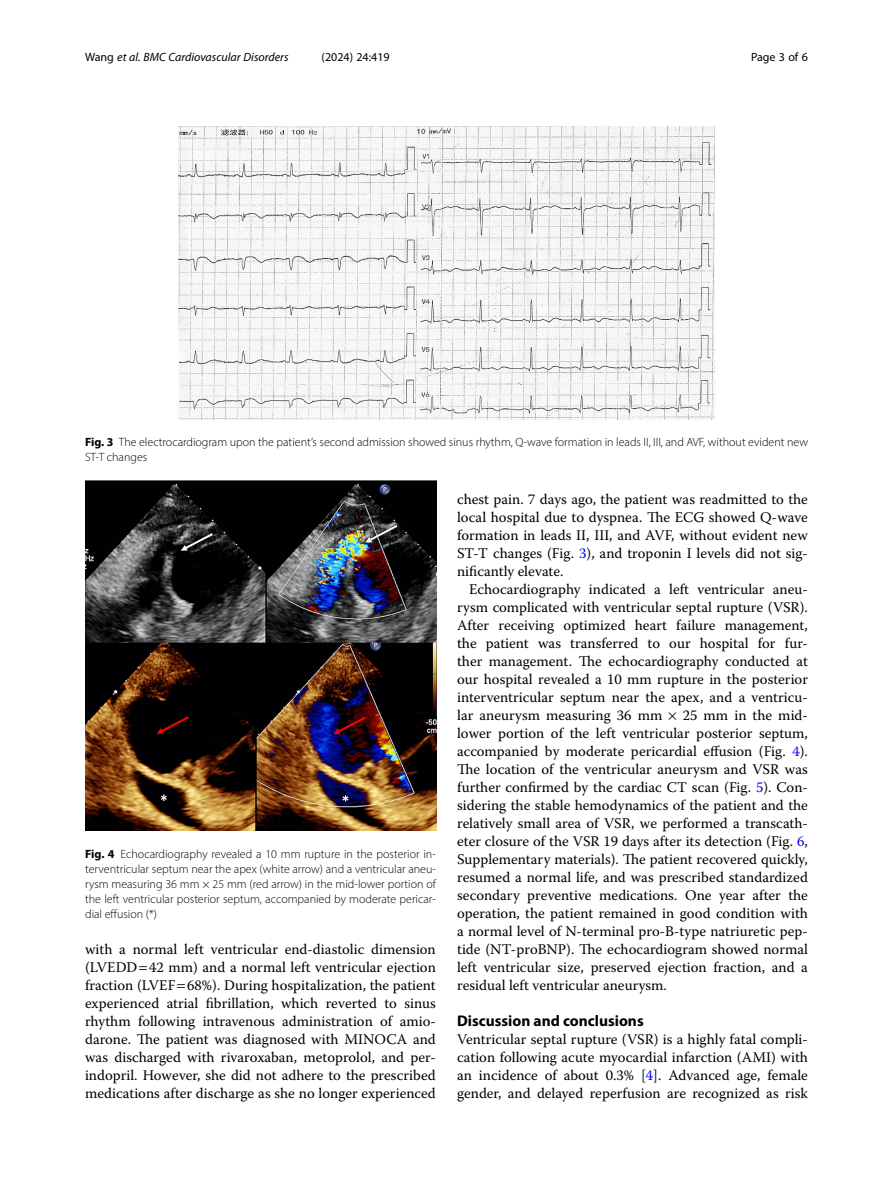
<style>
.page{position:relative;width:893px;height:1191px;background:#fff}
.page>*{position:absolute;margin:0;border:0;box-sizing:border-box;transform-origin:0 0}
.Head_1{font:700 15.45px "Myriad Pro";color:#000}
.Body_Text_Indent{font:14.7px/18px "Warnock Pro";color:#000;text-align:justify}
.Body_Text{font:14.7px/18px "Warnock Pro";color:#000;text-align:justify}
.Figure_Caption{font:300 12px/15px "Myriad Pro";color:#000;text-align:justify}
.t1{font:italic 12px "Myriad Pro";color:#000}
.t2{font:12px "Myriad Pro";color:#000}
.s1{font-style:normal}
.s2{font-weight:700}
.s3{color:#00f}
</style>
<div class="page">
<img style="left:85px;top:481px;width:351px;height:349px">
<img style="left:178px;top:126px;width:536px;height:293px">
<p class="t1" style="left:85px;top:50px;width:205px"><span class="s1">Wang</span> et al. BMC Cardiovascular Disorders</p>
<p class="t2" style="left:322px;top:50px;width:70px">(2024) 24:419</p>
<p class="t2" style="left:751px;top:50px;width:58px">Page 3 of 6</p>
<p class="Figure_Caption" style="left:85px;top:434px;width:724px"><span class="s2">Fig. 3</span> The electrocardiogram upon the patient’s second admission showed sinus rhythm, Q-wave formation in leads II, III, and AVF, without evident new<br>ST-T changes</p>
<p class="Figure_Caption" style="left:85px;top:846px;width:352px"><span class="s2">Fig. 4</span> Echocardiography revealed a 10 mm rupture in the posterior in&shy;terventricular septum near the apex (white arrow) and a ventricular aneu&shy;rysm measuring 36 mm × 25 mm (red arrow) in the mid-lower portion of the left ventricular posterior septum, accompanied by moderate pericar&shy;dial effusion (*)</p>
<p class="Body_Text_Indent" style="left:85px;top:940px;width:352px">with a normal left ventricular end-diastolic dimension (LVEDD 42 mm) and a normal left ventricular ejection fraction (LVEF 68%). During hospitalization, the patient experienced atrial fibrillation, which reverted to sinus rhythm following intravenous administration of amio&shy;darone. The patient was diagnosed with MINOCA and was discharged with rivaroxaban, metoprolol, and per&shy;indopril. However, she did not adhere to the prescribed medications after discharge as she no longer experienced</p>
<p class="Body_Text_Indent" style="left:457px;top:490px;width:352px">chest pain. 7 days ago, the patient was readmitted to the local hospital due to dyspnea. The ECG showed Q-wave formation in leads II, III, and AVF, without evident new ST-T changes (Fig. <span class="s3">3</span>), and troponin I levels did not sig&shy;nificantly elevate.</p>
<p class="Body_Text_Indent" style="left:457px;top:580px;width:352px;text-indent:12px">Echocardiography indicated a left ventricular aneu&shy;rysm complicated with ventricular septal rupture (VSR).<br>After receiving optimized heart failure management, the patient was transferred to our hospital for fur&shy;ther management. The echocardiography conducted at our hospital revealed a 10 mm rupture in the posterior interventricular septum near the apex, and a ventricu&shy;lar aneurysm measuring 36 mm</p>
<p class="Body_Text_Indent" style="left:457px;top:706px;width:352px;text-indent:226px">25 mm in the mid&shy;lower portion of the left ventricular posterior septum, accompanied by moderate pericardial effusion (Fig. <span class="s3">4</span>).<br>The location of the ventricular aneurysm and VSR was further confirmed by the cardiac CT scan (Fig. <span class="s3">5</span>). Con&shy;sidering the stable hemodynamics of the patient and the relatively small area of VSR, we performed a transcath&shy;eter closure of the VSR 19 days after its detection (Fig. <span class="s3">6</span>, Supplementary materials). The patient recovered quickly, resumed a normal life, and was prescribed standardized secondary preventive medications. One year after the operation, the patient remained in good condition with a normal level of N-terminal pro-B-type natriuretic pep&shy;tide (NT-proBNP). The echocardiogram showed normal left ventricular size, preserved ejection fraction, and a residual left ventricular aneurysm.</p>
<p class="Head_1" style="left:457px;top:1011px;width:188px">Discussion and conclusions</p>
<p class="Body_Text" style="left:457px;top:1030px;width:352px">Ventricular septal rupture (VSR) is a highly fatal compli&shy;cation following acute myocardial infarction (AMI) with an incidence of about 0.3% [<span class="s3">4</span>]. Advanced age, female gender, and delayed reperfusion are recognized as risk</p>
</div>
